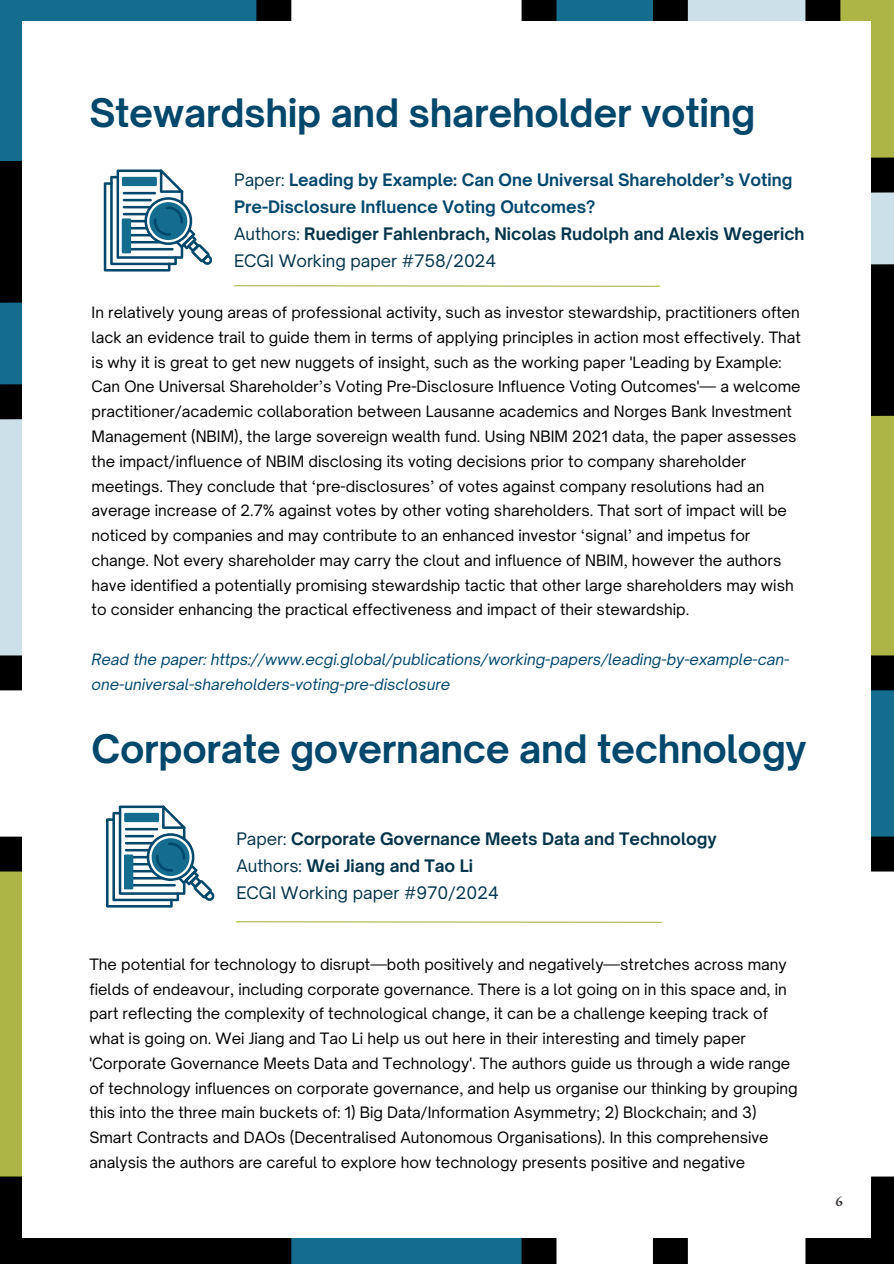
<style>
.page{position:relative;width:894px;height:1264px;background:#fff}
.page>*{position:absolute;margin:0;border:0;box-sizing:border-box;transform-origin:0 0}
.t1{font:700 37.5px "Open Sauce One";letter-spacing:-.01em;color:#00476c}
.t2{font:700 16.5px "Open Sauce One";color:#04344a}
.t3{font:700 16.5px/27px "Open Sauce One";color:#00476c}
.t4{font:16.5px "Open Sauce One";color:#04344a}
.t5{font:15px/24.8px "Open Sauce One";color:#000}
.t6{font:italic 15px/24.8px "Open Sauce One";color:#00476c}
.t7{font:600 15px "EB Garamond";color:#3f393a}
.s1{font-weight:400;color:#04344a}
.s2{font-weight:400}
</style>
<div class="page">
<div style="left:0;top:0;width:274px;height:166px;background:#146d8f"></div>
<div style="left:0;top:177px;width:238px;height:106px;background:#000"></div>
<div style="left:0;top:1193px;width:276px;height:70px;background:#000"></div>
<div style="left:688px;top:0;width:205px;height:283px;background:#cbe0e8"></div>
<div style="left:822px;top:400px;width:71px;height:273px;background:#adb547"></div>
<div style="left:822px;top:673px;width:71px;height:181px;background:#146d8f"></div>
<div style="left:539px;top:0;width:131px;height:177px;background:#146d8f"></div>
<div style="left:822px;top:283px;width:71px;height:107px;background:#000"></div>
<div style="left:822px;top:0;width:71px;height:177px;background:#adb547"></div>
<div style="left:0;top:283px;width:274px;height:117px;background:#146d8f"></div>
<div style="left:0;top:400px;width:274px;height:273px;background:#cbe0e8"></div>
<div style="left:822px;top:1193px;width:71px;height:70px;background:#000"></div>
<div style="left:0;top:854px;width:274px;height:339px;background:#adb547"></div>
<div style="left:277px;top:1193px;width:262px;height:70px;background:#146d8f"></div>
<svg style="left:0;top:140px;width:893px;height:74px"></svg>
<svg style="left:0;top:246px;width:893px;height:74px"></svg>
<svg style="left:0;top:363px;width:893px;height:74px"></svg>
<div style="left:0;top:655px;width:893px;height:35px;background:#000"></div>
<div style="left:0;top:836px;width:893px;height:35px;background:#000"></div>
<div style="left:0;top:1176px;width:893px;height:35px;background:#000"></div>
<div style="left:256px;top:0;width:35px;height:1263px;background:#000"></div>
<div style="left:652px;top:0;width:35px;height:1263px;background:#000"></div>
<div style="left:521px;top:0;width:35px;height:1263px;background:#000"></div>
<div style="left:805px;top:0;width:35px;height:1263px;background:#000"></div>
<div style="left:22px;top:21px;width:848px;height:1216px;background:#fff"></div>
<svg style="left:234px;top:285px;width:426px;height:2px"></svg>
<svg style="left:104px;top:169px;width:108px;height:102px"></svg>
<div style="left:122px;top:177px;width:35px;height:9px;background:#146d8f"></div>
<hr style="left:128px;top:227px;width:20px;height:2px;background:#00476c">
<hr style="left:128px;top:234px;width:24px;height:2px;background:#00476c">
<hr style="left:128px;top:241px;width:33px;height:2px;background:#00476c">
<hr style="left:128px;top:248px;width:46px;height:2px;background:#00476c">
<div style="left:122px;top:218px;width:9px;height:35px;background:#146d8f"></div>
<svg style="left:236px;top:921px;width:426px;height:2px"></svg>
<svg style="left:106px;top:805px;width:108px;height:102px"></svg>
<hr style="left:131px;top:870px;width:23px;height:2px;background:#00476c">
<hr style="left:131px;top:877px;width:33px;height:2px;background:#00476c">
<hr style="left:131px;top:884px;width:45px;height:2px;background:#00476c">
<div style="left:124px;top:854px;width:9px;height:35px;background:#146d8f"></div>
<p class="t1" style="left:89px;top:90px;width:667px">Stewardship and shareholder voting</p>
<h1 class="t3" style="left:234px;top:166px;width:559px"><span class="s1">Paper:</span> Leading by Example: Can One Universal Shareholder’s Voting<br>Pre-Disclosure Influence Voting Outcomes?</h1>
<p class="t2" style="left:234px;top:223px;width:571px"><span class="s2">Authors:</span> Ruediger Fahlenbrach, Nicolas Rudolph and Alexis Wegerich</p>
<p class="t4" style="left:234px;top:250px;width:264px">ECGI Working paper #758/2024</p>
<p class="t5" style="left:92px;top:300px;width:710px">In relatively young areas of professional activity, such as investor stewardship, practitioners often lack an evidence trail to guide them in terms of applying principles in action most effectively. That is why it is great to get new nuggets of insight, such as the working paper 'Leading by Example:<br>Can One Universal Shareholder’s Voting Pre-Disclosure Influence Voting Outcomes'— a welcome practitioner/academic collaboration between Lausanne academics and Norges Bank Investment Management (NBIM), the large sovereign wealth fund. Using NBIM 2021 data, the paper assesses the impact/influence of NBIM disclosing its voting decisions prior to company shareholder meetings. They conclude that ‘pre-disclosures’ of votes against company resolutions had an average increase of 2.7% against votes by other voting shareholders. That sort of impact will be noticed by companies and may contribute to an enhanced investor ‘signal’ and impetus for change. Not every shareholder may carry the clout and influence of NBIM, however the authors have identified a potentially promising stewardship tactic that other large shareholders may wish to consider enhancing the practical effectiveness and impact of their stewardship.</p>
<p class="t6" style="left:92px;top:647px;width:699px">Read the paper: https://www.ecgi.global/publications/working-papers/leading-by-example-can&shy;one-universal-shareholders-voting-pre-disclosure</p>
<p class="t1" style="left:92px;top:725px;width:716px">Corporate governance and technology</p>
<p class="t2" style="left:236px;top:828px;width:482px"><span class="s2">Paper:</span> Corporate Governance Meets Data and Technology</p>
<p class="t2" style="left:236px;top:855px;width:238px"><span class="s2">Authors:</span> Wei Jiang and Tao Li</p>
<p class="t4" style="left:236px;top:882px;width:264px">ECGI Working paper #970/2024</p>
<p class="t5" style="left:89px;top:951px;width:709px">The potential for technology to disrupt—both positively and negatively—stretches across many fields of endeavour, including corporate governance. There is a lot going on in this space and, in part reflecting the complexity of technological change, it can be a challenge keeping track of what is going on. Wei Jiang and Tao Li help us out here in their interesting and timely paper 'Corporate Governance Meets Data and Technology'. The authors guide us through a wide range of technology influences on corporate governance, and help us organise our thinking by grouping this into the three main buckets of: 1) Big Data/Information Asymmetry; 2) Blockchain; and 3)<br>Smart Contracts and DAOs (Decentralised Autonomous Organisations). In this comprehensive analysis the authors are careful to explore how technology presents positive and negative</p>
<p class="t7" style="left:835px;top:1191px;width:9px">6</p>
</div>
